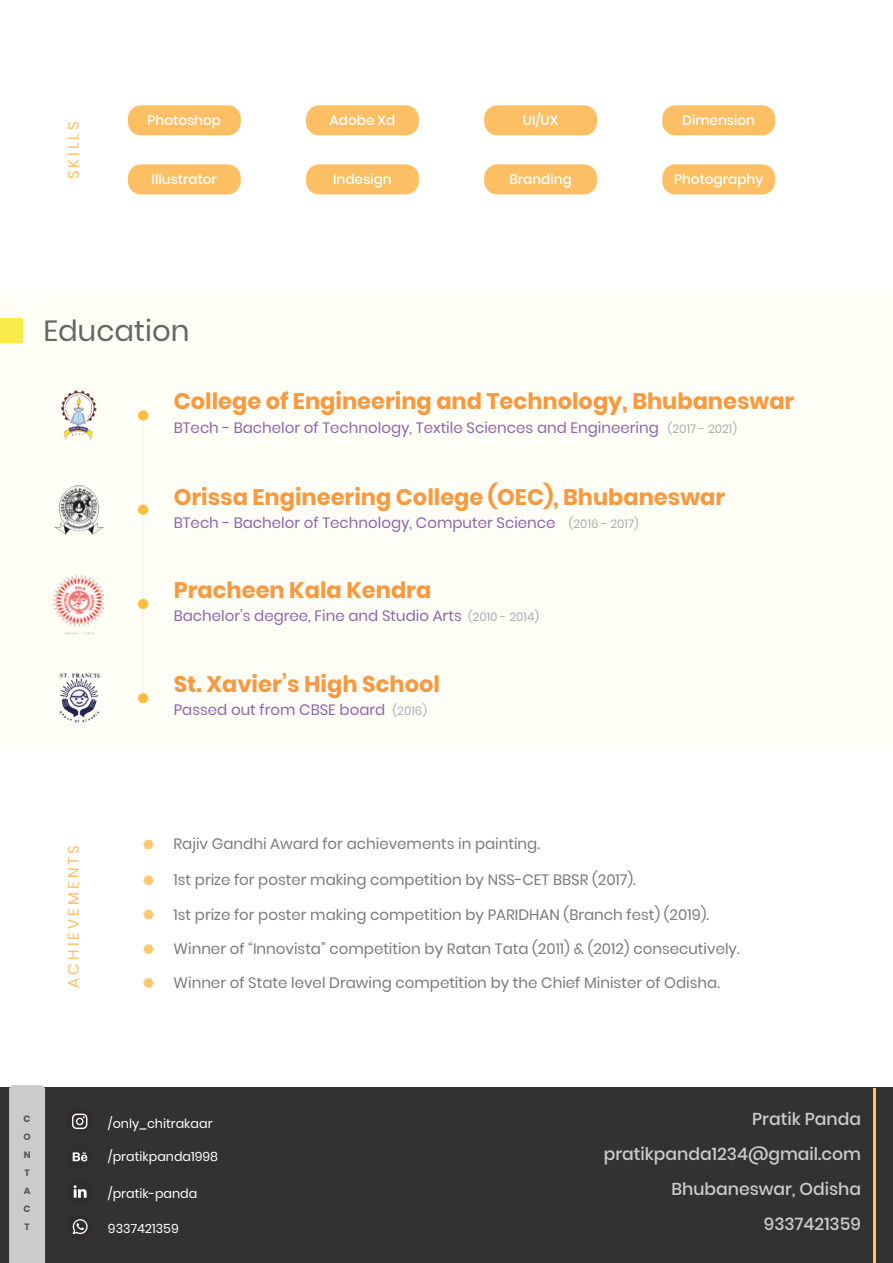
<style>
.page{position:relative;width:893px;height:1263px;background:#fff}
.page>*{position:absolute;margin:0;border:0;box-sizing:border-box;transform-origin:0 0}
.t1{font:29.1px "Poppins";color:#666}
.t2{font:700 22.5px "Poppins";color:#f79940}
.t3{font:500 17.25px/35.1px "Poppins";color:#cbcbcb;text-align:right}
.t4{font:15.15px "Poppins";letter-spacing:.2em;color:#fdbf64}
.t5{font:15px "Poppins";color:#7b7b7a}
.t6{font:15px "Poppins";color:#8e66ac}
.t7{font:500 13.65px "Poppins";color:#fff}
.t8{font:12.75px "Poppins";color:#fff}
.t9{font:700 9.15px/18px "Poppins";color:#555655;text-align:justify}
.s1{font-size:12px;color:#acadb1}
</style>
<div class="page">
<div style="left:0;top:293px;width:893px;height:456px;background:#fffef6"></div>
<div style="left:0;top:319px;width:22px;height:24px;background:#faea4c"></div>
<hr style="left:143px;top:415px;width:1px;height:283px;background:#fdf0e4">
<svg style="left:138px;top:598px;width:11px;height:12px"></svg>
<img style="left:51px;top:574px;width:53px;height:60px">
<svg style="left:138px;top:410px;width:11px;height:11px"></svg>
<img style="left:61px;top:390px;width:36px;height:50px">
<svg style="left:138px;top:504px;width:11px;height:11px"></svg>
<img style="left:54px;top:485px;width:50px;height:50px">
<svg style="left:138px;top:693px;width:11px;height:11px"></svg>
<img style="left:59px;top:673px;width:42px;height:53px">
<svg style="left:143px;top:840px;width:11px;height:9px"></svg>
<svg style="left:143px;top:876px;width:11px;height:9px"></svg>
<svg style="left:143px;top:910px;width:11px;height:9px"></svg>
<svg style="left:143px;top:944px;width:11px;height:10px"></svg>
<svg style="left:143px;top:978px;width:11px;height:9px"></svg>
<div style="left:0;top:1088px;width:893px;height:175px;background:#313231"></div>
<div style="left:9px;top:1085px;width:36px;height:178px;background:#cbcbcb"></div>
<div style="left:128px;top:105px;width:113px;height:30px;background:#fdbf64;border-radius:13px"></div>
<div style="left:128px;top:164px;width:113px;height:30px;background:#fdbf64;border-radius:13px"></div>
<div style="left:306px;top:105px;width:113px;height:30px;background:#fdbf64;border-radius:13px"></div>
<div style="left:306px;top:164px;width:113px;height:30px;background:#fdbf64;border-radius:13px"></div>
<div style="left:484px;top:105px;width:113px;height:30px;background:#fdbf64;border-radius:13px"></div>
<div style="left:484px;top:164px;width:113px;height:30px;background:#fdbf64;border-radius:13px"></div>
<div style="left:662px;top:105px;width:113px;height:30px;background:#fdbf64;border-radius:13px"></div>
<div style="left:662px;top:164px;width:113px;height:30px;background:#fdbf64;border-radius:13px"></div>
<div style="left:67px;top:1215px;width:25px;height:24px;background:#302c2f;border-radius:50%"></div>
<svg style="left:73px;top:1219px;width:15px;height:15px"></svg>
<svg style="left:72px;top:1113px;width:16px;height:17px"></svg>
<div style="left:67px;top:1144px;width:25px;height:25px;background:#302c2f;border-radius:50%"></div>
<svg style="left:73px;top:1152px;width:14px;height:9px"></svg>
<div style="left:67px;top:1179px;width:25px;height:25px;background:#302c2f;border-radius:50%"></div>
<svg style="left:74px;top:1185px;width:13px;height:13px"></svg>
<hr style="left:873px;top:1088px;width:2px;height:175px;background:#fdc365">
<p class="t4" style="left:65px;top:179px;width:60px;rotate:-90deg">SKILLS</p>
<p class="t7" style="left:148px;top:112px;width:75px">Photoshop</p>
<p class="t7" style="left:152px;top:171px;width:67px">Illustrator</p>
<h1 class="t1" style="left:44px;top:314px;width:147px">Education</h1>
<p class="t7" style="left:330px;top:112px;width:67px">Adobe Xd</p>
<p class="t7" style="left:333px;top:171px;width:60px">Indesign</p>
<p class="t7" style="left:523px;top:112px;width:37px">UI/UX</p>
<p class="t7" style="left:509px;top:171px;width:64px">Branding</p>
<p class="t7" style="left:682px;top:112px;width:74px">Dimension</p>
<p class="t7" style="left:674px;top:171px;width:91px">Photography</p>
<h2 class="t2" style="left:174px;top:388px;width:622px">College of Engineering and Technology, Bhubaneswar</h2>
<p class="t6" style="left:174px;top:419px;width:565px">BTech - Bachelor of Technology, Textile Sciences and Engineering <span class="s1">(2017 - 2021)</span></p>
<h2 class="t2" style="left:174px;top:484px;width:553px">Orissa Engineering College (OEC), Bhubaneswar</h2>
<p class="t6" style="left:174px;top:514px;width:466px">BTech - Bachelor of Technology, Computer Science <span class="s1">(2016 - 2017)</span></p>
<h2 class="t2" style="left:174px;top:577px;width:259px">Pracheen Kala Kendra</h2>
<p class="t6" style="left:174px;top:607px;width:367px">Bachelor's degree, Fine and Studio Arts <span class="s1">(2010 - 2014)</span></p>
<p class="t4" style="left:65px;top:987px;width:144px;rotate:-90deg">ACHIEVEMENTS</p>
<h2 class="t2" style="left:174px;top:671px;width:268px">St. Xavier’s High School</h2>
<p class="t6" style="left:174px;top:701px;width:255px">Passed out from CBSE board <span class="s1">(2016)</span></p>
<p class="t5" style="left:174px;top:835px;width:368px">Rajiv Gandhi Award for achievements in painting.</p>
<p class="t5" style="left:174px;top:871px;width:464px">1st prize for poster making competition by NSS-CET BBSR (2017).</p>
<p class="t5" style="left:174px;top:906px;width:537px">1st prize for poster making competition by PARIDHAN (Branch fest) (2019).</p>
<p class="t5" style="left:174px;top:940px;width:568px">Winner of “Innovista” competition by Ratan Tata (2011) &amp; (2012) consecutively.</p>
<p class="t5" style="left:174px;top:974px;width:548px">Winner of State level Drawing competition by the Chief Minister of Odisha.</p>
<p class="t9" style="left:23px;top:1110px;width:9px">C O N T A C T</p>
<p class="t8" style="left:108px;top:1116px;width:106px">/only_chitrakaar</p>
<p class="t8" style="left:108px;top:1149px;width:112px">/pratikpanda1998</p>
<p class="t8" style="left:108px;top:1186px;width:91px">/pratik-panda</p>
<p class="t8" style="left:108px;top:1221px;width:72px">9337421359</p>
<p class="t3" style="left:604px;top:1101px;width:259px">Pratik Panda pratikpanda1234@gmail.com<br>Bhubaneswar, Odisha<br>9337421359</p>
</div>
